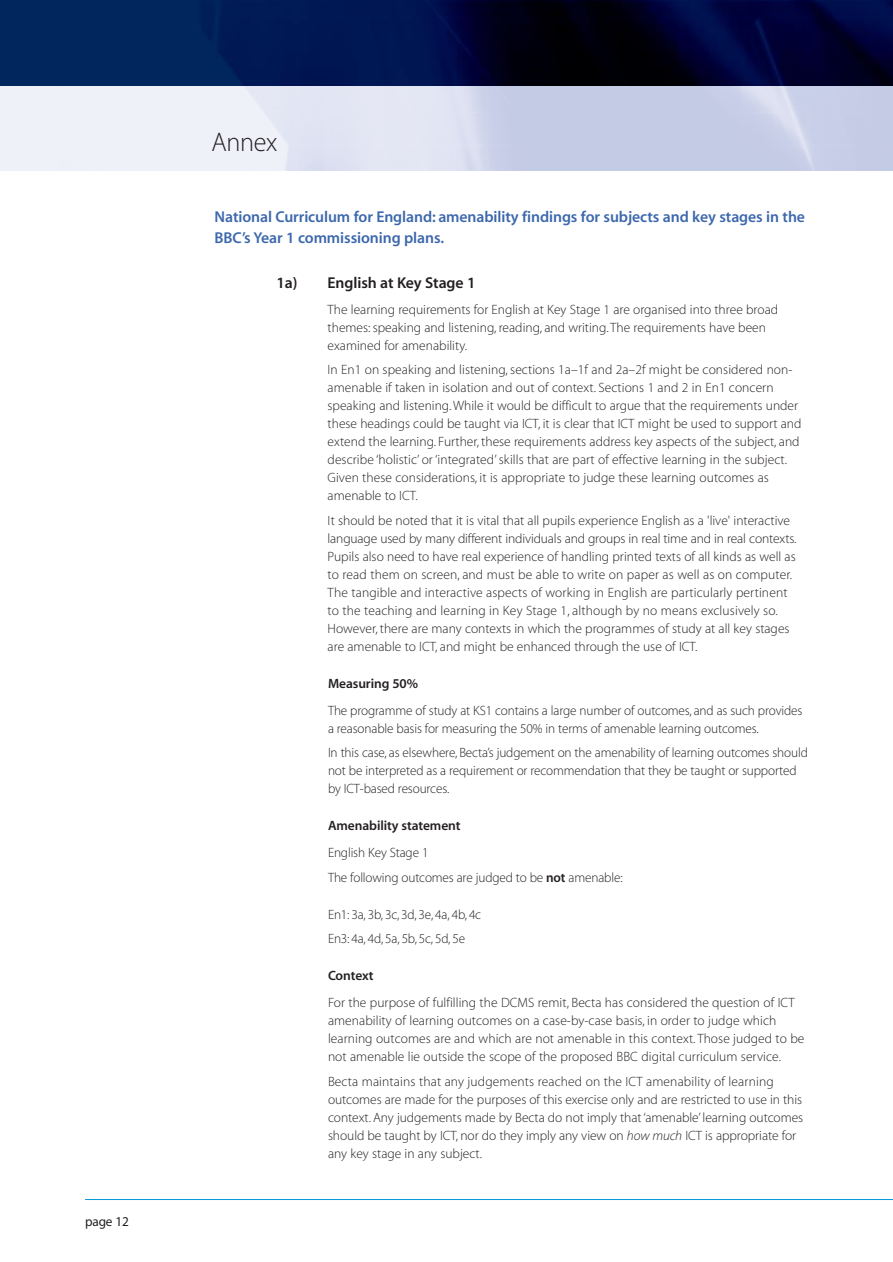
<style>
.page{position:relative;width:893px;height:1262px;background:#fff}
.page>*{position:absolute;margin:0;border:0;box-sizing:border-box;transform-origin:0 0}
.t1{font:27px "Myriad MM 215 600";letter-spacing:-.015em;color:#231f20}
.t2{font:15.75px/21px "Myriad MM 565 600";letter-spacing:-.005em;color:#3d68ad}
.t3{font:15.75px "Myriad MM 565 600";letter-spacing:-.005em;color:#231f20}
.t4{font:13.5px/18px "Myriad MM 215 600";color:#231f20}
.t5{font:13.5px "Myriad MM 565 600";letter-spacing:-.005em;color:#231f20}
.t6{font:13.5px "Myriad MM 400 600";letter-spacing:-.01em;color:#231f20}
.s1{font-family:"Myriad MM 565 600"}
.s2{font-family:"Myriad MM It 215 600"}
</style>
<div class="page">
<img style="left:0;top:85px;width:892px;height:85px">
<img style="left:0;top:0;width:892px;height:85px">
<hr style="left:85px;top:1199px;width:807px;height:1px;background:#0099d8">
<p class="t6" style="left:85px;top:1216px;width:45px">page 12</p>
<h1 class="t1" style="left:212px;top:132px;width:67px">Annex</h1>
<p class="t2" style="left:215px;top:207px;width:592px">National Curriculum for England: amenability findings for subjects and key stages in the<br>BBC’s Year 1 commissioning plans.</p>
<p class="t3" style="left:276px;top:276px;width:200px">1a) English at Key Stage 1</p>
<p class="t4" style="left:327px;top:302px;width:452px">The learning requirements for English at Key Stage 1 are organised into three broad themes: speaking and listening, reading, and writing. The requirements have been examined for amenability.</p>
<p class="t4" style="left:327px;top:362px;width:475px">In En1 on speaking and listening, sections 1a–1f and 2a–2f might be considered non&shy;amenable if taken in isolation and out of context. Sections 1 and 2 in En1 concern speaking and listening. While it would be difficult to argue that the requirements under these headings could be taught via ICT, it is clear that ICT might be used to support and extend the learning. Further, these requirements address key aspects of the subject, and describe ‘holistic’ or ‘integrated’ skills that are part of effective learning in the subject.<br>Given these considerations, it is appropriate to judge these learning outcomes as amenable to ICT.</p>
<p class="t4" style="left:327px;top:512px;width:470px">It should be noted that it is vital that all pupils experience English as a 'live' interactive language used by many different individuals and groups in real time and in real contexts.<br>Pupils also need to have real experience of handling printed texts of all kinds as well as to read them on screen, and must be able to write on paper as well as on computer.<br>The tangible and interactive aspects of working in English are particularly pertinent to the teaching and learning in Key Stage 1, although by no means exclusively so.<br>However, there are many contexts in which the programmes of study at all key stages are amenable to ICT, and might be enhanced through the use of ICT.</p>
<p class="t5" style="left:328px;top:678px;width:92px">Measuring 50%</p>
<p class="t4" style="left:328px;top:702px;width:476px">The programme of study at KS1 contains a large number of outcomes, and as such provides a reasonable basis for measuring the 50% in terms of amenable learning outcomes.</p>
<p class="t4" style="left:328px;top:745px;width:481px">In this case, as elsewhere, Becta’s judgement on the amenability of learning outcomes should not be interpreted as a requirement or recommendation that they be taught or supported by ICT-based resources.</p>
<p class="t5" style="left:328px;top:820px;width:134px">Amenability statement</p>
<p class="t4" style="left:328px;top:842px;width:296px;line-height:24.5px">English Key Stage 1<br>The following outcomes are judged to be <span class="s1">not</span> amenable:</p>
<p class="t4" style="left:328px;top:903px;width:155px;line-height:24.5px">En1: 3a, 3b, 3c, 3d, 3e, 4a, 4b, 4c<br>En3: 4a, 4d, 5a, 5b, 5c, 5d, 5e</p>
<p class="t5" style="left:328px;top:970px;width:47px">Context</p>
<p class="t4" style="left:328px;top:995px;width:478px">For the purpose of fulfilling the DCMS remit, Becta has considered the question of ICT amenability of learning outcomes on a case-by-case basis, in order to judge which learning outcomes are and which are not amenable in this context. Those judged to be not amenable lie outside the scope of the proposed BBC digital curriculum service.</p>
<p class="t4" style="left:328px;top:1073px;width:477px">Becta maintains that any judgements reached on the ICT amenability of learning outcomes are made for the purposes of this exercise only and are restricted to use in this context. Any judgements made by Becta do not imply that ‘amenable’ learning outcomes should be taught by ICT, nor do they imply any view on <span class="s2">how much</span> ICT is appropriate for any key stage in any subject.</p>
</div>
